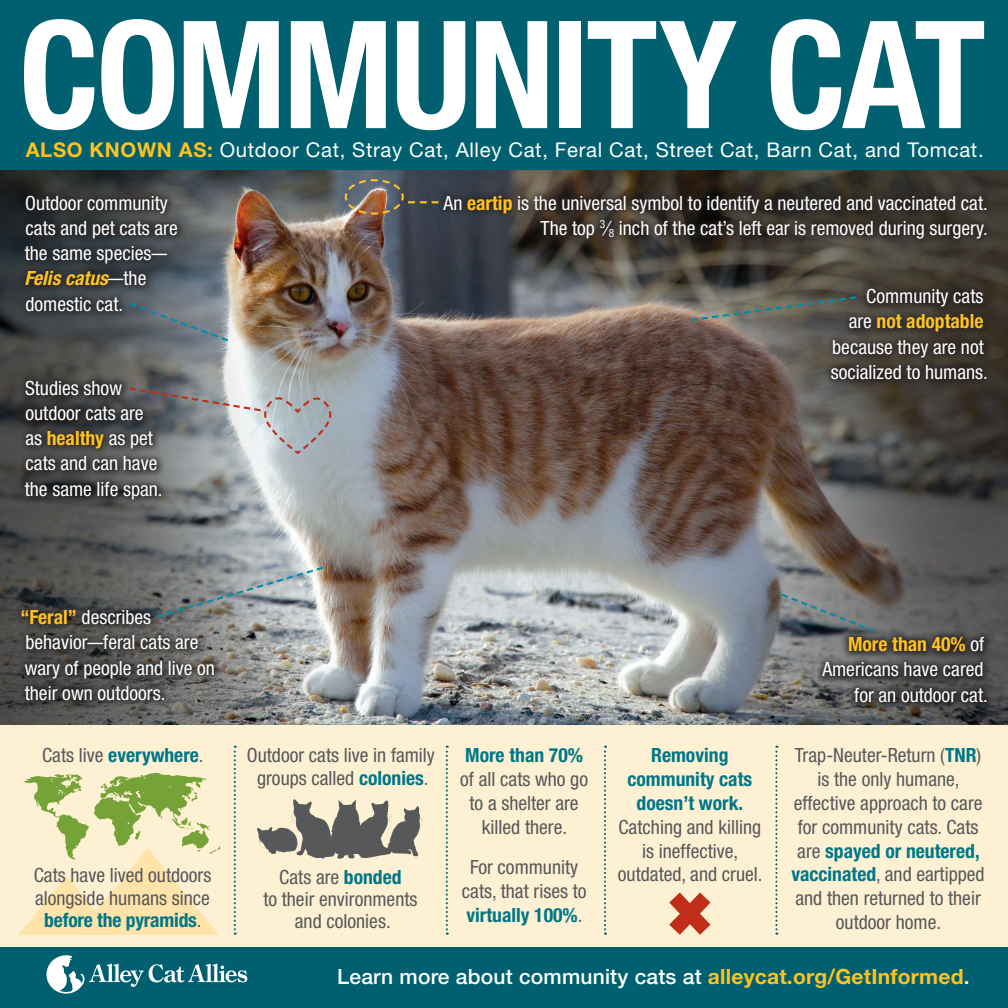
<style>
.page{position:relative;width:1008px;height:1008px;background:#fff}
.page>*{position:absolute;margin:0;border:0;box-sizing:border-box;transform-origin:0 0}
.t1{font:700 condensed 149.8px "Helvetica Neue LT Std";letter-spacing:-.025em;color:#fff}
.t2{font:500 21px "Helvetica Neue LT Std";letter-spacing:.01em;color:#fff}
.t3{font:20.3px "Helvetica Neue LT Std";letter-spacing:.03em;color:#fff}
.t4{font:condensed 19.6px/23.8px "Helvetica Neue LT Std";color:#57585a;text-align:center}
.t5{font:condensed 19.6px/25.2px "Helvetica Neue LT Std";color:#fff;text-align:right}
.t6{font:700 condensed 19.6px/23.8px "Helvetica Neue LT Std";color:#007787;text-align:center}
.s1{font-weight:700;color:#fec221}
.s2{font-weight:700;font-style:italic;color:#fec221}
.s3{font-weight:400;color:#57585a}
.s4{font-weight:700;color:#007787}
</style>
<div class="page">
<img style="left:326px;top:170px;width:319px;height:555px">
<img style="left:0;top:170px;width:326px;height:555px">
<img style="left:645px;top:170px;width:363px;height:555px">
<div style="left:0;top:725px;width:1008px;height:279px;background:#fef1d3"></div>
<div style="left:0;top:0;width:1008px;height:170px;background:#006070"></div>
<div style="left:436px;top:188px;width:559px;height:60px;background:#231f20;opacity:.35"></div>
<div style="left:437px;top:188px;width:557px;height:58px;background:#231f20;opacity:.75"></div>
<div style="left:17px;top:373px;width:153px;height:135px;background:#231f20;opacity:.85"></div>
<div style="left:824px;top:281px;width:172px;height:107px;background:#231f20;opacity:.85"></div>
<div style="left:815px;top:629px;width:181px;height:82px;background:#231f20;opacity:.75"></div>
<div style="left:815px;top:630px;width:179px;height:79px;background:#231f20;opacity:.55"></div>
<div style="left:17px;top:188px;width:169px;height:132px;background:#231f20;opacity:.75"></div>
<svg style="left:127px;top:386px;width:205px;height:69px;background:#999c9f"></svg>
<div style="left:14px;top:603px;width:210px;height:106px;background:#231f20;opacity:.75"></div>
<img style="left:344px;top:178px;width:94px;height:38px">
<svg style="left:604px;top:746px;width:2px;height:189px"></svg>
<svg style="left:446px;top:746px;width:2px;height:189px"></svg>
<svg style="left:234px;top:746px;width:2px;height:189px"></svg>
<svg style="left:775px;top:746px;width:2px;height:189px"></svg>
<svg style="left:669px;top:893px;width:42px;height:42px"></svg>
<svg style="left:18px;top:773px;width:203px;height:162px"></svg>
<svg style="left:688px;top:295px;width:171px;height:27px;background:#6a6c63"></svg>
<svg style="left:127px;top:301px;width:103px;height:42px;background:#6e7981"></svg>
<svg style="left:779px;top:592px;width:98px;height:42px;background:#6b7275"></svg>
<svg style="left:155px;top:565px;width:170px;height:54px;background:#959b9d"></svg>
<div style="left:0;top:948px;width:1008px;height:60px;background:#006070"></div>
<svg style="left:257px;top:799px;width:168px;height:60px"></svg>
<svg style="left:46px;top:955px;width:201px;height:39px"></svg>
<p class="t1" style="left:19px;top:-16px;width:969px">COMMUNITY CAT</p>
<p class="t3" style="left:26px;top:138px;width:959px"><span class="s1">ALSO KNOWN AS:</span> Outdoor Cat, Stray Cat, Alley Cat, Feral Cat, Street Cat, Barn Cat, and Tomcat.</p>
<p class="t5" style="left:25px;top:190px;width:155px;text-align:left">Outdoor community cats and pet cats are the same species—<br><span class="s2">Felis catus</span>—the domestic cat.</p>
<p class="t5" style="left:25px;top:375px;width:139px;text-align:left">Studies show outdoor cats are as <span class="s1">healthy</span> as pet cats and can have the same life span.</p>
<p class="t5" style="left:444px;top:190px;width:546px">An <span class="s1">eartip</span> is the universal symbol to identify a neutered and vaccinated cat.<br>The top <sup>3</sup>∕<sub>8</sub> inch of the cat’s left ear is removed during surgery.</p>
<p class="t5" style="left:831px;top:284px;width:159px">Community cats<br>are <span class="s1">not adoptable </span>because they are not socialized to humans.</p>
<p class="t5" style="left:20px;top:605px;width:196px;text-align:left"><span class="s1">“Feral”</span> describes behavior—feral cats are wary of people and live on their own outdoors.</p>
<p class="t6" style="left:42px;top:743px;width:163px"><span class="s3">Cats live</span> everywhere<span class="s3">.</span></p>
<p class="t4" style="left:34px;top:864px;width:179px;line-height:22.4px">Cats have lived outdoors alongside humans since <span class="s4">before the pyramids</span>.</p>
<p class="t4" style="left:247px;top:744px;width:190px;line-height:22.4px">Outdoor cats live in family groups called <span class="s4">colonies</span>.</p>
<p class="t4" style="left:263px;top:865px;width:156px;line-height:22.4px">Cats are <span class="s4">bonded<br></span>to their environments and colonies.</p>
<p class="t4" style="left:460px;top:743px;width:129px"><span class="s4">More than 70% </span>of all cats who go to a shelter are killed there.</p>
<p class="t4" style="left:462px;top:855px;width:126px">For community cats, that rises to <span class="s4">virtually 100%</span>.</p>
<p class="t6" style="left:628px;top:743px;width:126px">Removing community cats doesn’t work.</p>
<p class="t4" style="left:618px;top:815px;width:146px">Catching and killing is ineffective, outdated, and cruel.</p>
<p class="t5" style="left:822px;top:632px;width:167px"><span class="s1">More than 40%</span> of<br>Americans have cared for an outdoor cat.</p>
<p class="t4" style="left:792px;top:743px;width:195px">Trap-Neuter-Return (<span class="s4">TNR</span>) is the only humane, effective approach to care for community cats. Cats are <span class="s4">spayed or neutered, vaccinated</span>, and eartipped and then returned to their outdoor home.</p>
<p class="t2" style="left:337px;top:964px;width:634px">Learn more about community cats at <span class="s1">alleycat.org/GetInformed</span>.</p>
</div>
